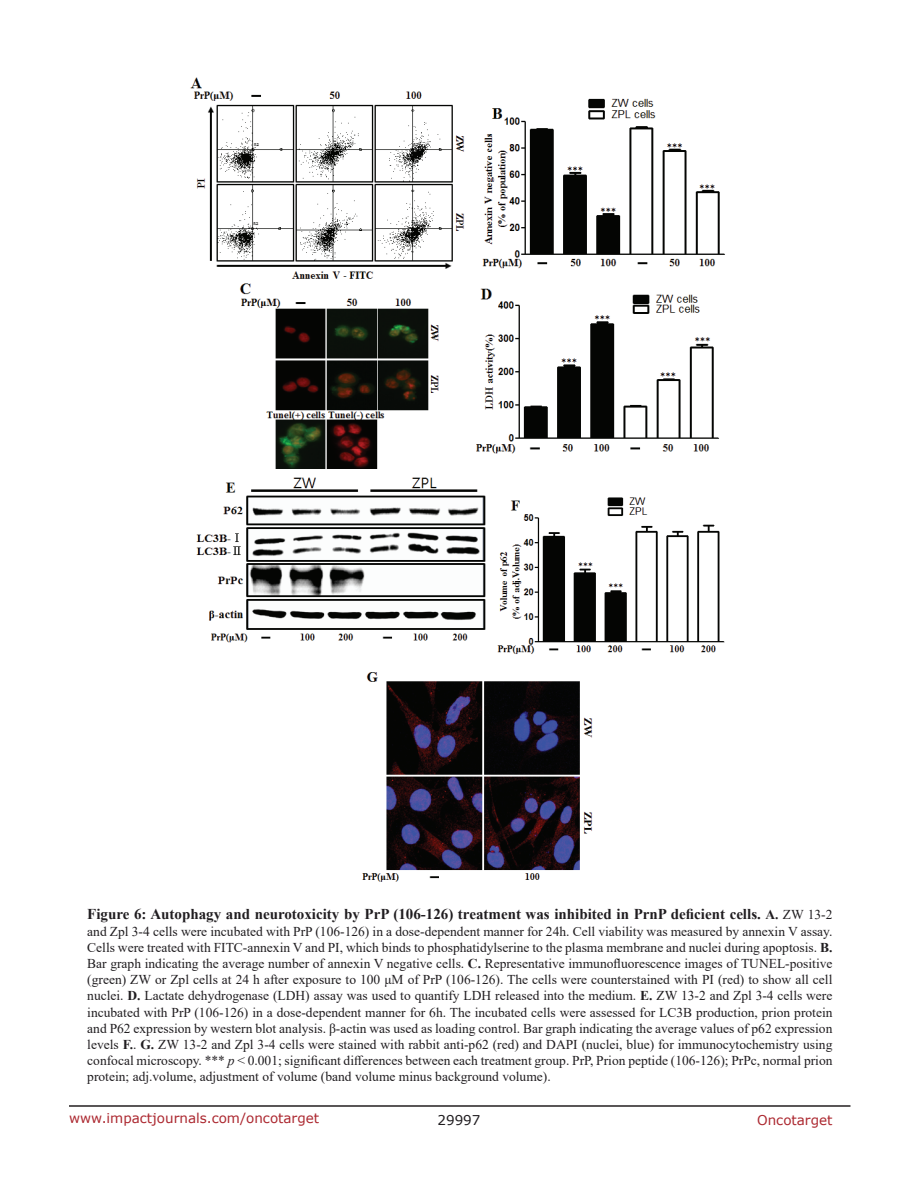
<style>
.page{position:relative;width:918px;height:1188px;background:#fff}
.page>*{position:absolute;margin:0;border:0;box-sizing:border-box;transform-origin:0 0}
.t1{font:700 15px "Times New Roman";color:#201d20}
.t2{font:13.5px/16.2px "Times New Roman";color:#201d20;text-align:justify}
.t3{font:13.5px "Verdana";color:#ac2830}
.t4{font:13.5px "Verdana";color:#201d20}
.s1{font-size:13.5px}
.s2{font-weight:400;font-size:13.5px}
.s3{font-weight:700}
.s4{font-style:italic}
</style>
<div class="page">
<hr style="left:69px;top:1105px;width:781px;height:2px;background:#231f20">
<img style="left:190px;top:77px;width:535px;height:392px">
<img style="left:196px;top:477px;width:529px;height:405px">
<p class="t1" style="left:87px;top:904px;width:747px">Figure 6: Autophagy and neurotoxicity by PrP (106-126) treatment was inhibited in PrnP deficient cells. <span class="s1">A.</span> <span class="s2">ZW 13-2</span></p>
<p class="t2" style="left:87px;top:923px;width:747px">and Zpl 3-4 cells were incubated with PrP (106-126) in a dose-dependent manner for 24h. Cell viability was measured by annexin V assay.<br>Cells were treated with FITC-annexin V and PI, which binds to phosphatidylserine to the plasma membrane and nuclei during apoptosis. <span class="s3">B.<br></span>Bar graph indicating the average number of annexin V negative cells. <span class="s3">C.</span> Representative immunofluorescence images of TUNEL-positive (green) ZW or Zpl cells at 24 h after exposure to 100 μM of PrP (106-126). The cells were counterstained with PI (red) to show all cell nuclei. <span class="s3">D.</span> Lactate dehydrogenase (LDH) assay was used to quantify LDH released into the medium. <span class="s3">E.</span> ZW 13-2 and Zpl 3-4 cells were incubated with PrP (106-126) in a dose-dependent manner for 6h. The incubated cells were assessed for LC3B production, prion protein and P62 expression by western blot analysis. β-actin was used as loading control. Bar graph indicating the average values of p62 expression levels <span class="s3">F.</span>. <span class="s3">G.</span> ZW 13-2 and Zpl 3-4 cells were stained with rabbit anti-p62 (red) and DAPI (nuclei, blue) for immunocytochemistry using confocal microscopy. *** <span class="s4">p</span> &lt; 0.001; significant differences between each treatment group. PrP, Prion peptide (106-126); PrPc, normal prion protein; adj.volume, adjustment of volume (band volume minus background volume).</p>
<p class="t3" style="left:69px;top:1109px;width:252px">www.impactjournals.com/oncotarget</p>
<p class="t4" style="left:438px;top:1111px;width:44px">29997</p>
<p class="t3" style="left:757px;top:1111px;width:77px">Oncotarget</p>
</div>
